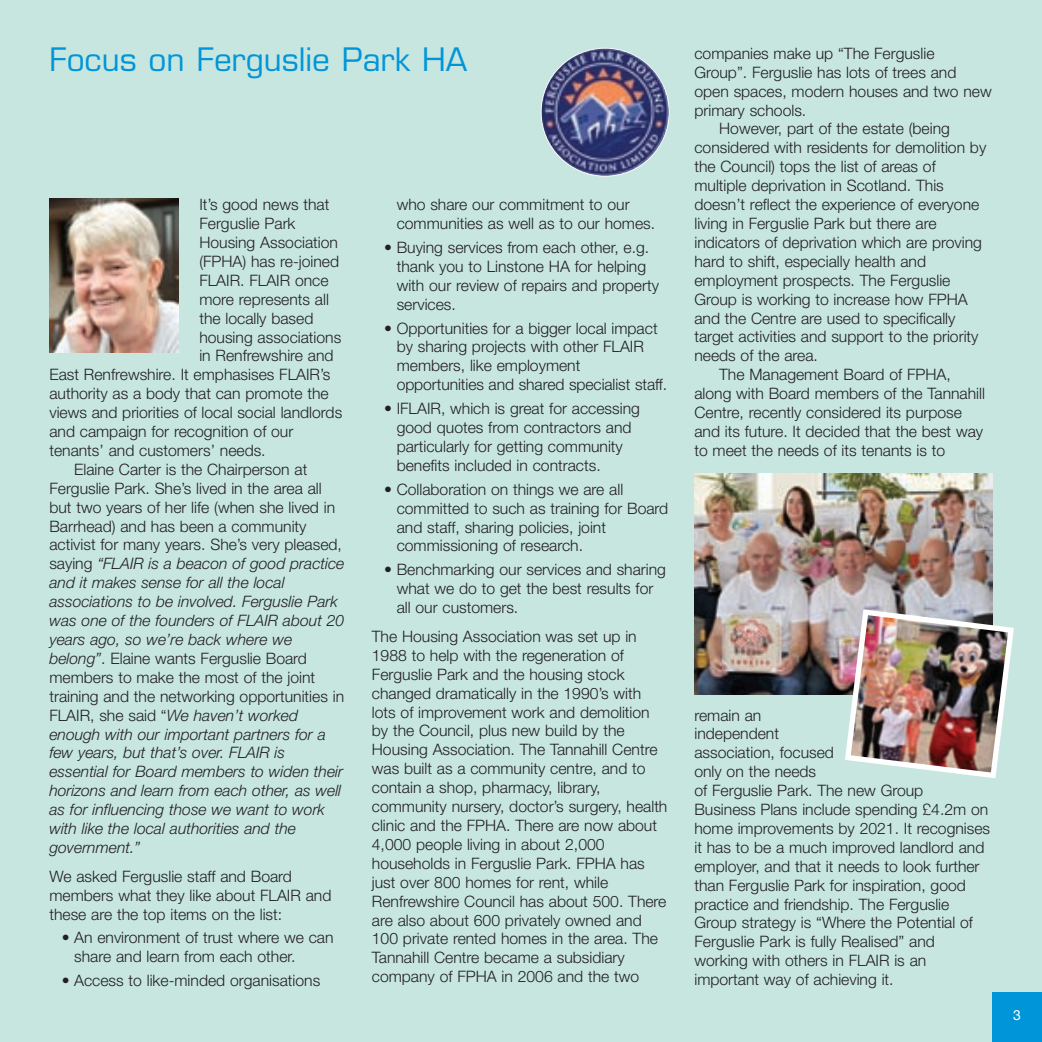
<style>
.page{position:relative;width:1042px;height:1042px;background:#fff}
.page>*{position:absolute;margin:0;border:0;box-sizing:border-box;transform-origin:0 0}
.t1{font:31.5px "Eurostile";color:#0095d9}
.t2{font:300 15.75px/18.9px "Helvetica Neue";color:#231f20}
.t3{font:italic 300 15.75px "Helvetica Neue";color:#231f20}
.t4{font:14px "Helvetica Neue";color:#fff}
.s1{font-style:normal}
.s2{font-style:italic}
</style>
<div class="page">
<div style="left:0;top:0;width:1041px;height:1042px;background:#c6e6df"></div>
<img style="left:541px;top:48px;width:128px;height:128px;border-radius:50%">
<img style="left:49px;top:199px;width:129px;height:154px">
<img style="left:694px;top:473px;width:298px;height:222px">
<div style="left:992px;top:993px;width:49px;height:49px;background:#0095d9"></div>
<img style="left:842px;top:606px;width:172px;height:173px">
<h1 class="t1" style="left:49px;top:48px;width:419px">Focus on Ferguslie Park HA</h1>
<p class="t2" style="left:694px;top:45px;width:242px">companies make up “The Ferguslie</p>
<p class="t2" style="left:694px;top:64px;width:263px">Group”. Ferguslie has lots of trees and</p>
<p class="t2" style="left:694px;top:83px;width:299px">open spaces, modern houses and two new</p>
<p class="t2" style="left:694px;top:102px;width:113px">primary schools.</p>
<p class="t2" style="left:719px;top:121px;width:232px">However, part of the estate (being</p>
<p class="t2" style="left:694px;top:140px;width:293px">considered with residents for demolition by</p>
<p class="t2" style="left:694px;top:159px;width:243px">the Council) tops the list of areas of</p>
<p class="t2" style="left:694px;top:178px;width:251px">multiple deprivation in Scotland. This</p>
<p class="t2" style="left:694px;top:196px;width:286px">doesn’t reflect the experience of everyone</p>
<p class="t2" style="left:694px;top:215px;width:244px">living in Ferguslie Park but there are</p>
<p class="t2" style="left:694px;top:234px;width:289px">indicators of deprivation which are proving</p>
<p class="t2" style="left:694px;top:253px;width:233px">hard to shift, especially health and</p>
<p class="t2" style="left:694px;top:272px;width:257px">employment prospects. The Ferguslie</p>
<p class="t2" style="left:694px;top:291px;width:275px">Group is working to increase how FPHA</p>
<p class="t2" style="left:694px;top:310px;width:263px">and the Centre are used to specifically</p>
<p class="t2" style="left:694px;top:329px;width:286px">target activities and support to the priority</p>
<p class="t2" style="left:694px;top:348px;width:125px">needs of the area.</p>
<p class="t2" style="left:719px;top:367px;width:233px">The Management Board of FPHA,</p>
<p class="t2" style="left:694px;top:385px;width:292px">along with Board members of the Tannahill</p>
<p class="t2" style="left:694px;top:404px;width:269px">Centre, recently considered its purpose</p>
<p class="t2" style="left:694px;top:423px;width:290px">and its future. It decided that the best way</p>
<p class="t2" style="left:694px;top:442px;width:252px">to meet the needs of its tenants is to</p>
<p class="t2" style="left:199px;top:197px;width:131px">It’s good news that</p>
<p class="t2" style="left:199px;top:215px;width:98px">Ferguslie Park</p>
<p class="t2" style="left:199px;top:234px;width:140px">Housing Association</p>
<p class="t2" style="left:199px;top:253px;width:141px">(FPHA) has re-joined</p>
<p class="t2" style="left:199px;top:272px;width:131px">FLAIR. FLAIR once</p>
<p class="t2" style="left:199px;top:291px;width:131px">more represents all</p>
<p class="t2" style="left:199px;top:310px;width:116px">the locally based</p>
<p class="t2" style="left:199px;top:329px;width:143px">housing associations</p>
<p class="t2" style="left:199px;top:348px;width:136px">in Renfrewshire and</p>
<p class="t2" style="left:49px;top:367px;width:282px">East Renfrewshire. It emphasises FLAIR’s</p>
<p class="t2" style="left:49px;top:386px;width:281px">authority as a body that can promote the</p>
<p class="t2" style="left:49px;top:404px;width:294px">views and priorities of local social landlords</p>
<p class="t2" style="left:49px;top:423px;width:245px">and campaign for recognition of our</p>
<p class="t2" style="left:49px;top:442px;width:218px">tenants’ and customers’ needs.</p>
<p class="t2" style="left:74px;top:461px;width:235px">Elaine Carter is the Chairperson at</p>
<p class="t2" style="left:49px;top:480px;width:274px">Ferguslie Park. She’s lived in the area all</p>
<p class="t2" style="left:49px;top:499px;width:287px">but two years of her life (when she lived in</p>
<p class="t2" style="left:49px;top:518px;width:259px">Barrhead) and has been a community</p>
<p class="t2" style="left:49px;top:537px;width:294px">activist for many years. She’s very pleased,</p>
<p class="t3" style="left:49px;top:558px;width:297px"><span class="s1">saying</span> “FLAIR is a beacon of good practice</p>
<p class="t3" style="left:49px;top:577px;width:237px">and it makes sense for all the local</p>
<p class="t3" style="left:49px;top:596px;width:290px">associations to be involved. Ferguslie Park</p>
<p class="t3" style="left:49px;top:615px;width:296px">was one of the founders of FLAIR about 20</p>
<p class="t3" style="left:49px;top:634px;width:244px">years ago, so we’re back where we</p>
<p class="t2" style="left:49px;top:650px;width:259px"><span class="s2">belong”</span>. Elaine wants Ferguslie Board</p>
<p class="t2" style="left:49px;top:669px;width:267px">members to make the most of the joint</p>
<p class="t2" style="left:49px;top:688px;width:296px">training and the networking opportunities in</p>
<p class="t3" style="left:49px;top:709px;width:250px"><span class="s1">FLAIR, she said “</span>We haven’t worked</p>
<p class="t3" style="left:49px;top:728px;width:278px">enough with our important partners for a</p>
<p class="t3" style="left:49px;top:747px;width:237px">few years, but that’s over. FLAIR is</p>
<p class="t3" style="left:49px;top:766px;width:295px">essential for Board members to widen their</p>
<p class="t3" style="left:49px;top:785px;width:293px">horizons and learn from each other, as well</p>
<p class="t3" style="left:49px;top:804px;width:277px">as for influencing those we want to work</p>
<p class="t3" style="left:49px;top:823px;width:248px">with like the local authorities and the</p>
<p class="t3" style="left:49px;top:842px;width:93px">government.”</p>
<p class="t2" style="left:49px;top:868px;width:284px">We asked Ferguslie staff and Board members what they like about FLAIR and these are the top items on the list:</p>
<p class="t2" style="left:74px;top:930px;width:261px;text-indent:-12px">• An environment of trust where we can share and learn from each other.</p>
<p class="t2" style="left:62px;top:972px;width:260px">• Access to like-minded organisations</p>
<p class="t2" style="left:397px;top:197px;width:260px">who share our commitment to our communities as well as to our homes.</p>
<p class="t2" style="left:397px;top:239px;width:264px;text-indent:-12px">• Buying services from each other, e.g. thank you to Linstone HA for helping with our review of repairs and property services.</p>
<p class="t2" style="left:397px;top:320px;width:272px;text-indent:-12px">• Opportunities for a bigger local impact by sharing projects with other FLAIR members, like employment opportunities and shared specialist staff.</p>
<p class="t2" style="left:397px;top:400px;width:245px;text-indent:-12px">• IFLAIR, which is great for accessing good quotes from contractors and particularly for getting community benefits included in contracts.</p>
<p class="t2" style="left:397px;top:481px;width:273px;text-indent:-12px">• Collaboration on things we are all committed to such as training for Board and staff, sharing policies, joint commissioning of research.</p>
<p class="t2" style="left:397px;top:562px;width:271px;text-indent:-12px">• Benchmarking our services and sharing what we do to get the best results for all our customers.</p>
<p class="t2" style="left:372px;top:628px;width:297px">The Housing Association was set up in 1988 to help with the regeneration of Ferguslie Park and the housing stock changed dramatically in the 1990’s with lots of improvement work and demolition by the Council, plus new build by the Housing Association. The Tannahill Centre was built as a community centre, and to contain a shop, pharmacy, library, community nursery, doctor’s surgery, health clinic and the FPHA. There are now about 4,000 people living in about 2,000 households in Ferguslie Park. FPHA has just over 800 homes for rent, while Renfrewshire Council has about 500. There are also about 600 privately owned and 100 private rented homes in the area. The Tannahill Centre became a subsidiary company of FPHA in 2006 and the two</p>
<p class="t2" style="left:694px;top:707px;width:297px">remain an<br>independent<br>association, focused<br>only on the needs<br>of Ferguslie Park. The new Group<br>Business Plans include spending £4.2m on home improvements by 2021. It recognises it has to be a much improved landlord and employer, and that it needs to look further than Ferguslie Park for inspiration, good practice and friendship. The Ferguslie<br>Group strategy is “Where the Potential of<br>Ferguslie Park is fully Realised” and working with others in FLAIR is an important way of achieving it.</p>
<p class="t4" style="left:1013px;top:1010px;width:9px">3</p>
</div>
